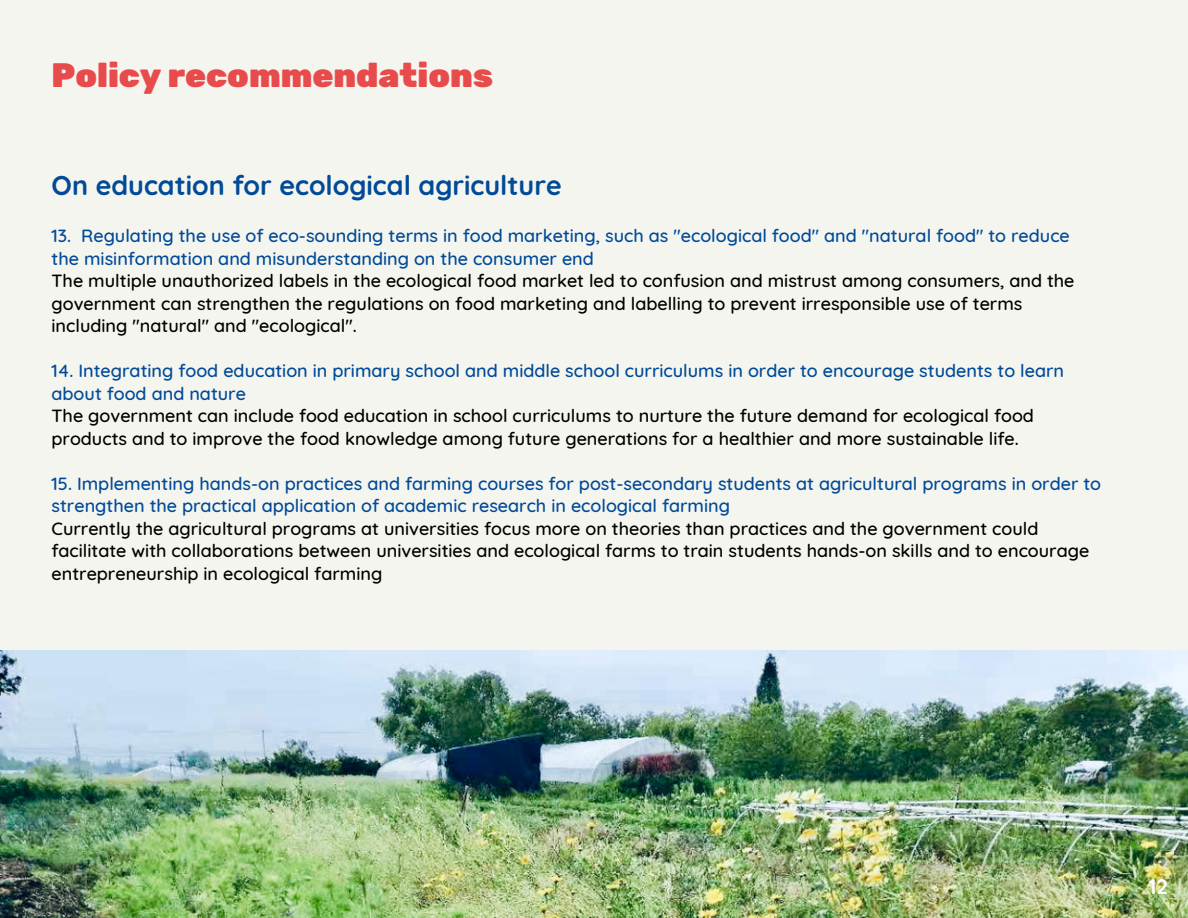
<style>
.page{position:relative;width:1188px;height:918px;background:#f5f5ef}
.page>*{position:absolute;margin:0;border:0;box-sizing:border-box;transform-origin:0 0}
.t1{font:900 33.75px "Rubik";color:#e84b4b}
.t2{font:700 27px "Quicksand";color:#004a98}
.t3{font:700 21px "Quicksand";color:#fff}
.t4{font:500 18px/22.5px "Quicksand";color:#000}
.t5{font:500 18px/22.5px "Quicksand";color:#004a98}
</style>
<div class="page">
<img style="left:0;top:651px;width:1188px;height:267px">
<h1 class="t1" style="left:52px;top:56px;width:443px">Policy recommendations</h1>
<h2 class="t2" style="left:52px;top:168px;width:512px">On education for ecological agriculture</h2>
<p class="t5" style="left:52px;top:224px;width:1020px">13. Regulating the use of eco-sounding terms in food marketing, such as "ecological food" and "natural food" to reduce the misinformation and misunderstanding on the consumer end</p>
<p class="t4" style="left:52px;top:269px;width:1025px">The multiple unauthorized labels in the ecological food market led to confusion and mistrust among consumers, and the government can strengthen the regulations on food marketing and labelling to prevent irresponsible use of terms including "natural" and "ecological".</p>
<p class="t5" style="left:52px;top:359px;width:1014px">14. Integrating food education in primary school and middle school curriculums in order to encourage students to learn about food and nature</p>
<p class="t4" style="left:52px;top:404px;width:984px">The government can include food education in school curriculums to nurture the future demand for ecological food products and to improve the food knowledge among future generations for a healthier and more sustainable life.</p>
<p class="t5" style="left:52px;top:472px;width:1051px">15. Implementing hands-on practices and farming courses for post-secondary students at agricultural programs in order to strengthen the practical application of academic research in ecological farming</p>
<p class="t4" style="left:52px;top:517px;width:1039px">Currently the agricultural programs at universities focus more on theories than practices and the government could facilitate with collaborations between universities and ecological farms to train students hands-on skills and to encourage entrepreneurship in ecological farming</p>
<p class="t3" style="left:1149px;top:873px;width:20px">12</p>
</div>
